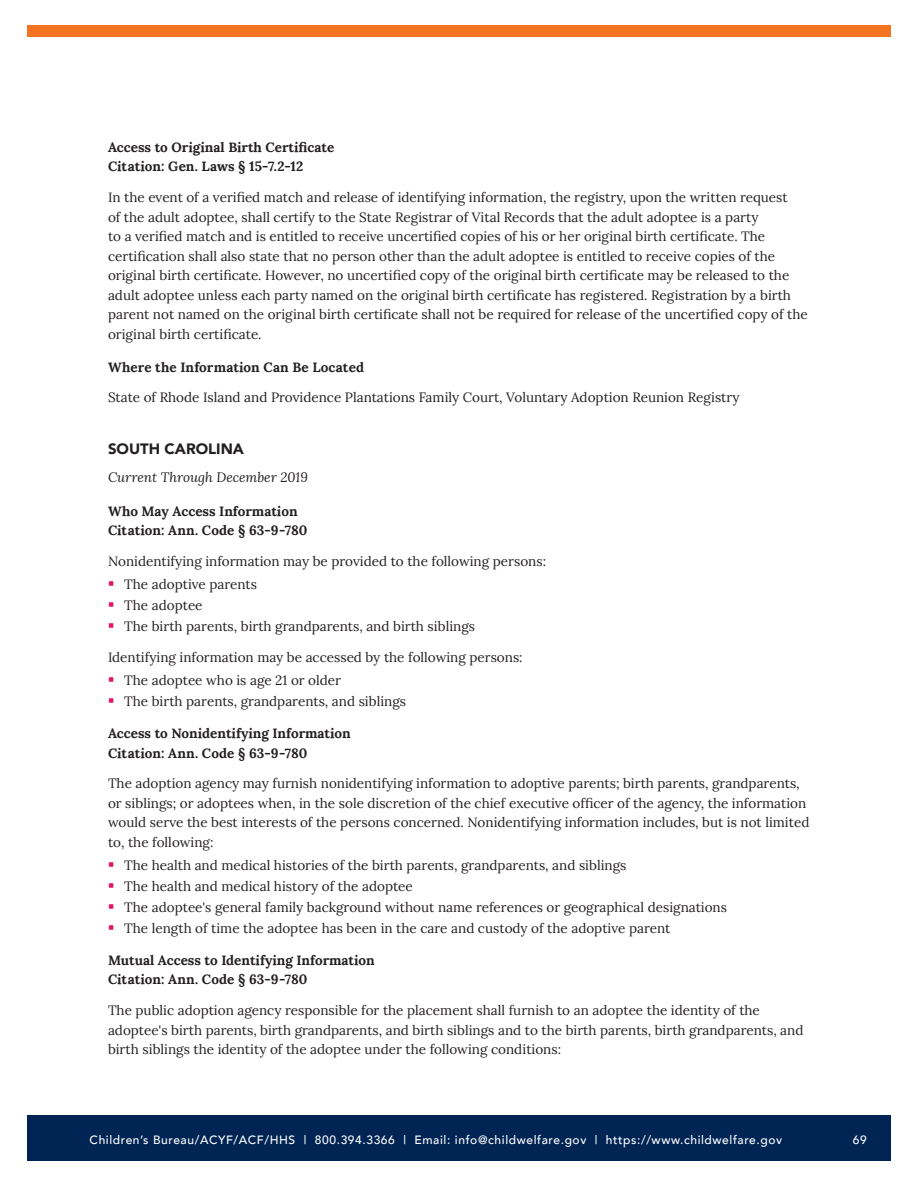
<style>
.page{position:relative;width:918px;height:1188px;background:#fff}
.page>*{position:absolute;margin:0;border:0;box-sizing:border-box;transform-origin:0 0}
.t1{font:900 15px "Avenir";color:#231f20}
.t2{font:13.5px/19.5px "Lora";color:#231f20}
.t3{font:700 13.5px/19.5px "Lora";color:#231f20}
.t4{font:italic 13.5px "Lora";color:#231f20}
.t5{font:500 12px "Avenir";letter-spacing:.05em;color:#fff}
</style>
<div class="page">
<div style="left:27px;top:1116px;width:864px;height:45px;background:#002453"></div>
<div style="left:27px;top:26px;width:864px;height:12px;background:#f47321"></div>
<h3 class="t3" style="left:108px;top:136px;width:228px">Access to Original Birth Certificate<br>Citation: Gen. Laws § 15-7.2-12</h3>
<p class="t2" style="left:108px;top:187px;width:701px">In the event of a verified match and release of identifying information, the registry, upon the written request<br>of the adult adoptee, shall certify to the State Registrar of Vital Records that the adult adoptee is a party<br>to a verified match and is entitled to receive uncertified copies of his or her original birth certificate. The certification shall also state that no person other than the adult adoptee is entitled to receive copies of the original birth certificate. However, no uncertified copy of the original birth certificate may be released to the adult adoptee unless each party named on the original birth certificate has registered. Registration by a birth parent not named on the original birth certificate shall not be required for release of the uncertified copy of the original birth certificate.</p>
<h3 class="t3" style="left:108px;top:356px;width:258px">Where the Information Can Be Located</h3>
<p class="t2" style="left:108px;top:387px;width:633px">State of Rhode Island and Providence Plantations Family Court, Voluntary Adoption Reunion Registry</p>
<h2 class="t1" style="left:108px;top:436px;width:138px">SOUTH CAROLINA</h2>
<p class="t4" style="left:108px;top:468px;width:201px">Current Through December 2019</p>
<h3 class="t3" style="left:108px;top:500px;width:201px">Who May Access Information<br>Citation: Ann. Code § 63-9-780</h3>
<p class="t2" style="left:108px;top:550px;width:440px">Nonidentifying information may be provided to the following persons:</p>
<p class="t2" style="left:124px;top:574px;width:134px">The adoptive parents</p>
<p class="t2" style="left:124px;top:595px;width:80px">The adoptee</p>
<p class="t2" style="left:124px;top:616px;width:352px">The birth parents, birth grandparents, and birth siblings</p>
<p class="t2" style="left:108px;top:647px;width:416px">Identifying information may be accessed by the following persons:</p>
<p class="t2" style="left:124px;top:670px;width:218px">The adoptee who is age 21 or older</p>
<p class="t2" style="left:124px;top:691px;width:283px">The birth parents, grandparents, and siblings</p>
<h3 class="t3" style="left:108px;top:722px;width:244px">Access to Nonidentifying Information<br>Citation: Ann. Code § 63-9-780</h3>
<p class="t2" style="left:108px;top:773px;width:703px">The adoption agency may furnish nonidentifying information to adoptive parents; birth parents, grandparents, or siblings; or adoptees when, in the sole discretion of the chief executive officer of the agency, the information would serve the best interests of the persons concerned. Nonidentifying information includes, but is not limited to, the following:</p>
<p class="t2" style="left:124px;top:855px;width:504px">The health and medical histories of the birth parents, grandparents, and siblings</p>
<p class="t2" style="left:124px;top:876px;width:290px">The health and medical history of the adoptee</p>
<p class="t2" style="left:124px;top:897px;width:604px">The adoptee's general family background without name references or geographical designations</p>
<p class="t2" style="left:124px;top:918px;width:548px">The length of time the adoptee has been in the care and custody of the adoptive parent</p>
<h3 class="t3" style="left:108px;top:949px;width:268px">Mutual Access to Identifying Information<br>Citation: Ann. Code § 63-9-780</h3>
<p class="t2" style="left:108px;top:1000px;width:697px">The public adoption agency responsible for the placement shall furnish to an adoptee the identity of the adoptee's birth parents, birth grandparents, and birth siblings and to the birth parents, birth grandparents, and birth siblings the identity of the adoptee under the following conditions:</p>
<p class="t5" style="left:90px;top:1130px;width:694px">Children’s Bureau/ACYF/ACF/HHS | 800.394.3366 | Email: info@childwelfare.gov | https://www.childwelfare.gov</p>
<p class="t5" style="left:853px;top:1130px;width:15px">69</p>
</div>
